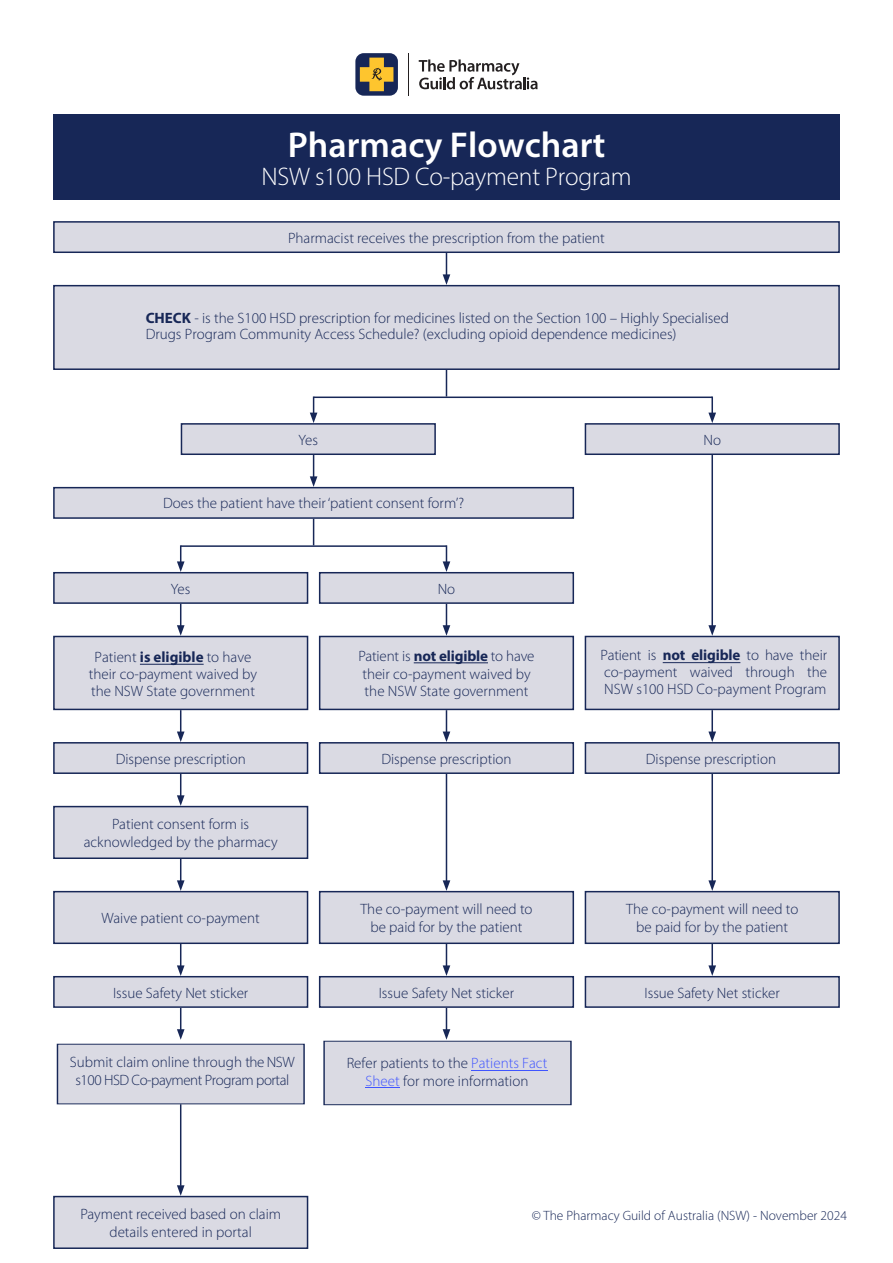
<style>
.page{position:relative;width:893px;height:1263px;background:#fff}
.page>*{position:absolute;margin:0;border:0;box-sizing:border-box;transform-origin:0 0}
.t1{font:600 36px "Myriad Pro";color:#fff}
.t2{font:300 25.5px "Myriad Pro";letter-spacing:-.01em;color:#fff}
.t3{font:300 15px/17.2px "Myriad Pro";color:#172757;text-align:center}
.t4{font:300 15px/17.2px "Myriad Pro";letter-spacing:-.03em;color:#172757;text-align:center}
.t5{font:300 13.5px "Myriad Pro";color:#172757}
.s1{font-weight:700}
.s2{color:#4055ff}
</style>
<div class="page">
<div style="left:53px;top:115px;width:787px;height:85px;background:#172757"></div>
<svg style="left:177px;top:604px;width:8px;height:32px"></svg>
<svg style="left:177px;top:710px;width:8px;height:32px"></svg>
<svg style="left:177px;top:944px;width:8px;height:32px"></svg>
<svg style="left:177px;top:1008px;width:8px;height:32px"></svg>
<hr style="left:179px;top:1104px;width:3px;height:82px;background:#172757">
<svg style="left:177px;top:1185px;width:8px;height:11px"></svg>
<svg style="left:177px;top:859px;width:8px;height:32px"></svg>
<svg style="left:177px;top:774px;width:8px;height:32px"></svg>
<svg style="left:443px;top:604px;width:7px;height:32px"></svg>
<svg style="left:443px;top:710px;width:7px;height:32px"></svg>
<svg style="left:443px;top:944px;width:7px;height:32px"></svg>
<svg style="left:443px;top:1008px;width:7px;height:32px"></svg>
<hr style="left:711px;top:710px;width:2px;height:24px;background:#172757">
<svg style="left:708px;top:731px;width:8px;height:11px"></svg>
<hr style="left:711px;top:944px;width:2px;height:24px;background:#172757">
<svg style="left:708px;top:965px;width:8px;height:11px"></svg>
<svg style="left:443px;top:253px;width:7px;height:32px"></svg>
<svg style="left:310px;top:455px;width:7px;height:32px"></svg>
<hr style="left:446px;top:774px;width:1px;height:109px;background:#172757">
<svg style="left:443px;top:880px;width:7px;height:11px"></svg>
<hr style="left:711px;top:774px;width:2px;height:109px;background:#172757">
<svg style="left:708px;top:880px;width:8px;height:11px"></svg>
<hr style="left:711px;top:455px;width:2px;height:172px;background:#172757">
<svg style="left:708px;top:625px;width:8px;height:11px"></svg>
<svg style="left:177px;top:545px;width:8px;height:27px"></svg>
<svg style="left:443px;top:545px;width:7px;height:27px"></svg>
<hr style="left:181px;top:545px;width:265px;height:2px;background:#172757">
<svg style="left:313px;top:519px;width:1px;height:26px"></svg>
<svg style="left:310px;top:396px;width:7px;height:27px"></svg>
<svg style="left:708px;top:396px;width:8px;height:27px"></svg>
<hr style="left:314px;top:396px;width:398px;height:2px;background:#172757">
<svg style="left:446px;top:370px;width:1px;height:26px"></svg>
<div style="left:54px;top:286px;width:785px;height:83px;background:#dadae3"></div>
<div style="left:53px;top:285px;width:787px;height:85px;border:2px solid #172757"></div>
<div style="left:54px;top:222px;width:785px;height:30px;background:#dadae3"></div>
<div style="left:53px;top:221px;width:787px;height:32px;border:2px solid #172757"></div>
<svg style="left:419px;top:59px;width:119px;height:30px"></svg>
<hr style="left:408px;top:53px;width:1px;height:43px;background:#231f20">
<div style="left:355px;top:53px;width:43px;height:43px;background:#172757;border-radius:8px"></div>
<svg style="left:360px;top:58px;width:33px;height:33px"></svg>
<div style="left:181px;top:424px;width:254px;height:30px;background:#dadae3"></div>
<div style="left:181px;top:423px;width:255px;height:32px;border:2px solid #172757"></div>
<div style="left:54px;top:636px;width:254px;height:73px;background:#dadae3"></div>
<hr style="left:140px;top:664px;width:64px;height:1px;background:#172757">
<div style="left:53px;top:636px;width:255px;height:74px;border:2px solid #172757"></div>
<div style="left:54px;top:743px;width:254px;height:30px;background:#dadae3"></div>
<div style="left:53px;top:742px;width:255px;height:32px;border:2px solid #172757"></div>
<div style="left:57px;top:1044px;width:247px;height:60px;background:#dadae3"></div>
<div style="left:325px;top:1042px;width:245px;height:61px;background:#dadae3"></div>
<hr style="left:366px;top:1087px;width:34px;height:1px;background:#4055ff">
<hr style="left:471px;top:1070px;width:76px;height:1px;background:#4055ff">
<div style="left:323px;top:1040px;width:249px;height:65px;border:1px solid #172757"></div>
<div style="left:54px;top:1196px;width:254px;height:52px;background:#dadae3"></div>
<div style="left:53px;top:1196px;width:255px;height:53px;border:2px solid #172757"></div>
<div style="left:54px;top:977px;width:254px;height:30px;background:#dadae3"></div>
<div style="left:53px;top:976px;width:255px;height:32px;border:2px solid #172757"></div>
<div style="left:54px;top:892px;width:254px;height:51px;background:#dadae3"></div>
<div style="left:53px;top:891px;width:255px;height:53px;border:2px solid #172757"></div>
<div style="left:54px;top:806px;width:254px;height:52px;background:#dadae3"></div>
<div style="left:53px;top:806px;width:255px;height:53px;border:2px solid #172757"></div>
<div style="left:54px;top:573px;width:254px;height:30px;background:#dadae3"></div>
<div style="left:53px;top:572px;width:255px;height:32px;border:2px solid #172757"></div>
<div style="left:54px;top:488px;width:519px;height:30px;background:#dadae3"></div>
<div style="left:53px;top:487px;width:521px;height:32px;border:2px solid #172757"></div>
<div style="left:320px;top:636px;width:253px;height:73px;background:#dadae3"></div>
<hr style="left:414px;top:662px;width:74px;height:1px;background:#172757">
<div style="left:319px;top:636px;width:255px;height:74px;border:2px solid #172757"></div>
<div style="left:320px;top:573px;width:253px;height:30px;background:#dadae3"></div>
<div style="left:319px;top:572px;width:255px;height:32px;border:2px solid #172757"></div>
<div style="left:320px;top:743px;width:253px;height:30px;background:#dadae3"></div>
<div style="left:319px;top:742px;width:255px;height:32px;border:2px solid #172757"></div>
<div style="left:320px;top:892px;width:253px;height:51px;background:#dadae3"></div>
<div style="left:319px;top:891px;width:255px;height:53px;border:2px solid #172757"></div>
<div style="left:320px;top:977px;width:253px;height:30px;background:#dadae3"></div>
<div style="left:319px;top:976px;width:255px;height:32px;border:2px solid #172757"></div>
<div style="left:585px;top:424px;width:254px;height:30px;background:#dadae3"></div>
<div style="left:585px;top:423px;width:255px;height:32px;border:2px solid #172757"></div>
<div style="left:585px;top:636px;width:254px;height:73px;background:#dadae3"></div>
<hr style="left:663px;top:662px;width:77px;height:1px;background:#172757">
<div style="left:585px;top:636px;width:255px;height:74px;border:2px solid #172757"></div>
<div style="left:585px;top:743px;width:254px;height:30px;background:#dadae3"></div>
<div style="left:585px;top:742px;width:255px;height:32px;border:2px solid #172757"></div>
<div style="left:585px;top:892px;width:254px;height:51px;background:#dadae3"></div>
<div style="left:585px;top:891px;width:255px;height:53px;border:2px solid #172757"></div>
<div style="left:585px;top:977px;width:254px;height:30px;background:#dadae3"></div>
<div style="left:585px;top:976px;width:255px;height:32px;border:2px solid #172757"></div>
<h1 class="t1" style="left:288px;top:122px;width:319px">Pharmacy Flowchart</h1>
<h2 class="t2" style="left:261px;top:161px;width:372px">NSW s100 HSD Co-payment Program</h2>
<p class="t3" style="left:288px;top:229px;width:318px">Pharmacist receives the prescription from the patient</p>
<p class="t3" style="left:146px;top:309px;width:585px;line-height:16.5px;text-align:left"><span class="s1">CHECK</span> - is the S100 HSD prescription for medicines listed on the Section 100 – Highly Specialised<br>Drugs Program Community Access Schedule? (excluding opioid dependence medicines)</p>
<p class="t3" style="left:298px;top:431px;width:21px">Yes</p>
<p class="t3" style="left:163px;top:495px;width:302px">Does the patient have their ‘patient consent form’?</p>
<p class="t3" style="left:171px;top:580px;width:21px">Yes</p>
<p class="t3" style="left:89px;top:648px;width:170px">Patient <span class="s1">is eligible</span> to have their co-payment waived by the NSW State government</p>
<p class="t3" style="left:116px;top:750px;width:132px">Dispense prescription</p>
<p class="t3" style="left:84px;top:816px;width:196px">Patient consent form is acknowledged by the pharmacy</p>
<p class="t3" style="left:102px;top:909px;width:160px">Waive patient co-payment</p>
<p class="t3" style="left:113px;top:984px;width:137px">Issue Safety Net sticker</p>
<p class="t3" style="left:438px;top:580px;width:19px">No</p>
<p class="t3" style="left:358px;top:647px;width:177px;text-align:left">Patient is <span class="s1">not eligible</span> to have their co-payment waived by the NSW State government</p>
<p class="t3" style="left:381px;top:750px;width:132px">Dispense prescription</p>
<p class="t3" style="left:360px;top:901px;width:174px">The co-payment will need to be paid for by the patient</p>
<p class="t3" style="left:379px;top:984px;width:137px">Issue Safety Net sticker</p>
<p class="t4" style="left:70px;top:1053px;width:226px">Submit claim online through the NSW s100 HSD Co-payment Program portal</p>
<p class="t3" style="left:347px;top:1054px;width:202px">Refer patients to the <span class="s2">Patients Fact<br>Sheet</span> for more information</p>
<p class="t3" style="left:703px;top:431px;width:19px">No</p>
<p class="t3" style="left:600px;top:647px;width:228px;text-align:justify">Patient is <span class="s1">not eligible</span> to have their co-payment waived through the NSW s100 HSD Co-payment Program</p>
<p class="t3" style="left:646px;top:750px;width:132px">Dispense prescription</p>
<p class="t3" style="left:626px;top:901px;width:174px">The co-payment will need to be paid for by the patient</p>
<p class="t3" style="left:645px;top:984px;width:137px">Issue Safety Net sticker</p>
<p class="t3" style="left:80px;top:1205px;width:202px">Payment received based on claim details entered in portal</p>
<p class="t5" style="left:532px;top:1207px;width:317px">© The Pharmacy Guild of Australia (NSW) - November 2024</p>
</div>
